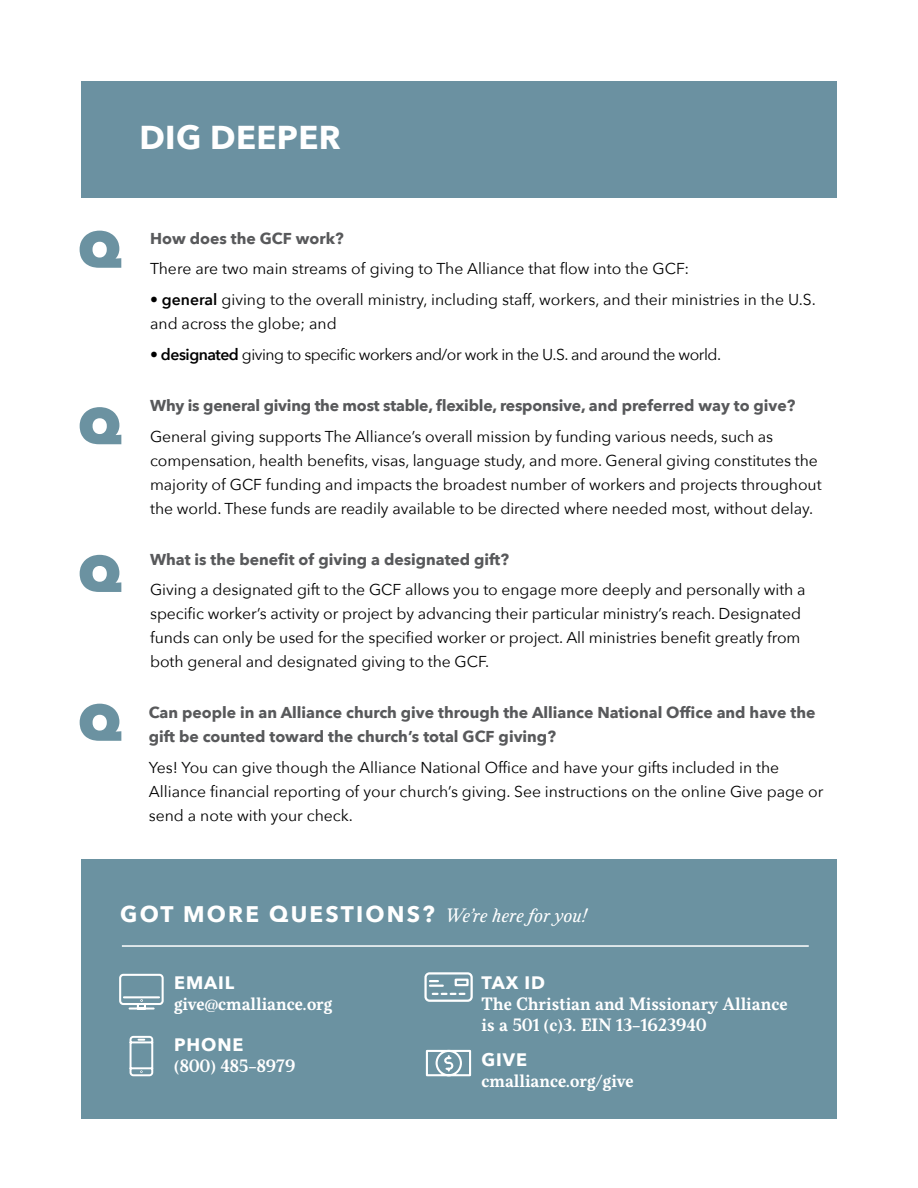
<style>
.page{position:relative;width:918px;height:1188px;background:#fff}
.page>*{position:absolute;margin:0;border:0;box-sizing:border-box;transform-origin:0 0}
.t1{font:800 51px "Avenir Next";color:#6b92a1}
.t2{font:700 33px "Avenir Next";letter-spacing:.01em;color:#fff}
.t3{font:700 22.5px "Avenir Next";letter-spacing:.1em;color:#fff}
.t4{font:700 18px/21px "Felice";color:#fff}
.t5{font:700 18px "Avenir Next";letter-spacing:.05em;color:#fff}
.t6{font:15.75px/24px "Avenir Next";letter-spacing:-.005em;color:#000}
.t7{font:700 15.75px/24px "Avenir Next";color:#58595b}
.t8{font:15.75px "Avenir Next";letter-spacing:-.03em;color:#000}
.s1{font-weight:600}
.s2{font-family:"Felice";font-weight:400;font-style:italic;font-size:19.5px}
</style>
<div class="page">
<div style="left:81px;top:81px;width:756px;height:116px;background:#6b91a1"></div>
<div style="left:81px;top:860px;width:756px;height:259px;background:#6b92a1"></div>
<svg style="left:119px;top:973px;width:45px;height:37px"></svg>
<svg style="left:129px;top:1035px;width:25px;height:42px"></svg>
<svg style="left:424px;top:972px;width:49px;height:30px"></svg>
<hr style="left:122px;top:945px;width:687px;height:2px;background:#fff">
<svg style="left:425px;top:1049px;width:47px;height:28px"></svg>
<h2 class="t2" style="left:139px;top:109px;width:203px">DIG DEEPER</h2>
<h1 class="t1" style="left:78px;top:218px;width:46px">Q</h1>
<h1 class="t1" style="left:78px;top:395px;width:46px">Q</h1>
<h1 class="t1" style="left:78px;top:542px;width:46px">Q</h1>
<h1 class="t1" style="left:78px;top:691px;width:46px">Q</h1>
<p class="t7" style="left:150px;top:226px;width:195px">How does the GCF work?</p>
<p class="t6" style="left:150px;top:256px;width:541px">There are two main streams of giving to The Alliance that flow into the GCF:</p>
<p class="t6" style="left:150px;top:287px;width:667px">• <span class="s1">general</span> giving to the overall ministry, including staff, workers, and their ministries in the U.S. and across the globe; and</p>
<p class="t8" style="left:150px;top:341px;width:573px">• <span class="s1">designated</span> giving to specific workers and/or work in the U.S. and around the world.</p>
<p class="t7" style="left:150px;top:393px;width:647px">Why is general giving the most stable, flexible, responsive, and preferred way to give?</p>
<p class="t6" style="left:150px;top:423px;width:673px">General giving supports The Alliance’s overall mission by funding various needs, such as compensation, health benefits, visas, language study, and more. General giving constitutes the majority of GCF funding and impacts the broadest number of workers and projects throughout the world. These funds are readily available to be directed where needed most, without delay.</p>
<p class="t7" style="left:150px;top:547px;width:361px">What is the benefit of giving a designated gift?</p>
<p class="t6" style="left:150px;top:577px;width:657px">Giving a designated gift to the GCF allows you to engage more deeply and personally with a specific worker’s activity or project by advancing their particular ministry’s reach. Designated funds can only be used for the specified worker or project. All ministries benefit greatly from both general and designated giving to the GCF.</p>
<p class="t7" style="left:149px;top:700px;width:668px">Can people in an Alliance church give through the Alliance National Office and have the gift be counted toward the church’s total GCF giving?</p>
<p class="t6" style="left:149px;top:755px;width:676px">Yes! You can give though the Alliance National Office and have your gifts included in the<br>Alliance financial reporting of your church’s giving. See instructions on the online Give page or send a note with your check.</p>
<h3 class="t3" style="left:120px;top:895px;width:468px">GOT MORE QUESTIONS? <span class="s2">We’re here for you!</span></h3>
<p class="t5" style="left:174px;top:967px;width:62px">EMAIL</p>
<p class="t4" style="left:174px;top:993px;width:160px">give@cmalliance.org</p>
<p class="t5" style="left:174px;top:1029px;width:71px">PHONE</p>
<p class="t4" style="left:174px;top:1056px;width:123px">(800) 485-8979</p>
<p class="t5" style="left:482px;top:967px;width:65px">TAX ID</p>
<p class="t4" style="left:482px;top:993px;width:307px">The Christian and Missionary Alliance is a 501 (c)3. EIN 13-1623940</p>
<p class="t5" style="left:482px;top:1044px;width:47px">GIVE</p>
<p class="t4" style="left:482px;top:1071px;width:154px">cmalliance.org/give</p>
</div>
